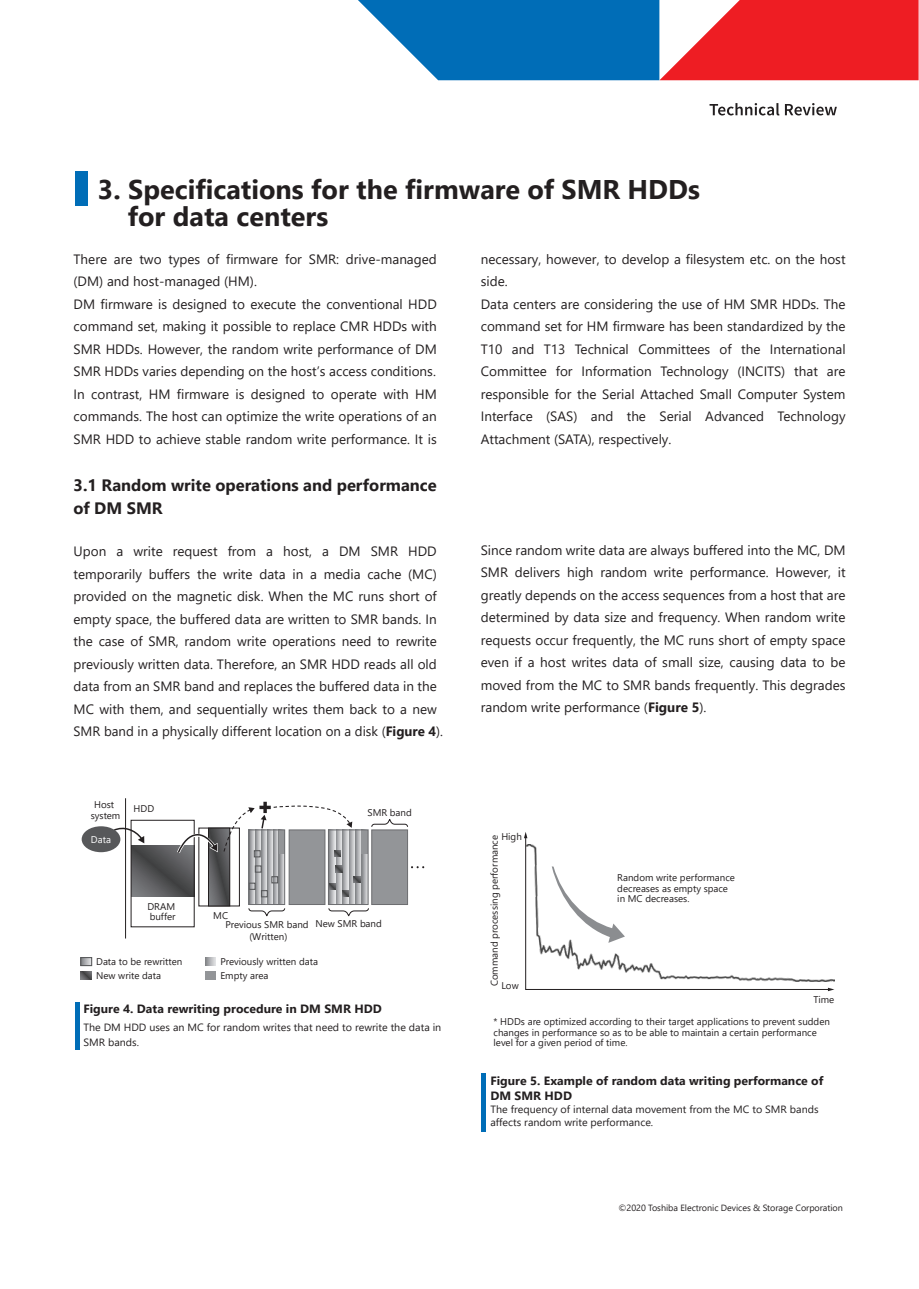
<style>
.page{position:relative;width:919px;height:1289px;background:#fff}
.page>*{position:absolute;margin:0;border:0;box-sizing:border-box;transform-origin:0 0}
.t1{font:700 27px/27px "Segoe UI";color:#231f20}
.t2{font:700 16.5px/22.5px "Segoe UI";color:#231f20}
.t3{font:13.5px/22.5px "Segoe UI";color:#231f20}
.t4{font:700 12px/15px "Segoe UI";color:#231f20}
.t5{font:10.5px/15px "Segoe UI";color:#231f20}
.t6{font:9.75px/10.5px "Segoe UI";color:#231f20}
.t7{font:9.75px "Segoe UI";color:#fff}
.t8{font:9px "Segoe UI";letter-spacing:-.005em;color:#231f20}
.s1{font-weight:700}
</style>
<div class="page">
<svg style="left:358px;top:0;width:560px;height:80px;background:#806287"></svg>
<svg style="left:709px;top:103px;width:127px;height:12px"></svg>
<div style="left:75px;top:1002px;width:5px;height:48px;background:#006db7"></div>
<div style="left:75px;top:171px;width:13px;height:34px;background:#006db7"></div>
<svg style="left:524px;top:832px;width:310px;height:159px"></svg>
<svg style="left:133px;top:845px;width:59px;height:51px;background:#545557"></svg>
<div style="left:289px;top:829px;width:36px;height:75px;background:#939598;border:1px solid #6c6d70"></div>
<div style="left:371px;top:829px;width:37px;height:75px;background:#939598;border:1px solid #6c6d70"></div>
<div style="left:198px;top:827px;width:42px;height:79px;border:1px solid #231f20"></div>
<svg style="left:210px;top:856px;width:18px;height:48px"></svg>
<div style="left:208px;top:827px;width:22px;height:79px;border:1px solid #231f20"></div>
<div style="left:131px;top:820px;width:63px;height:107px;border:1px solid #231f20"></div>
<svg style="left:273px;top:831px;width:6px;height:71px"></svg>
<svg style="left:279px;top:853px;width:4px;height:49px"></svg>
<svg style="left:267px;top:831px;width:6px;height:71px"></svg>
<svg style="left:261px;top:831px;width:6px;height:71px"></svg>
<svg style="left:255px;top:857px;width:6px;height:45px"></svg>
<svg style="left:250px;top:856px;width:5px;height:46px"></svg>
<div style="left:279px;top:830px;width:6px;height:23px;background:#939598"></div>
<div style="left:254px;top:850px;width:7px;height:7px;border:1px solid #57585a"></div>
<div style="left:255px;top:865px;width:7px;height:7px;border:1px solid #57585a"></div>
<div style="left:249px;top:882px;width:6px;height:7px;border:1px solid #57585a"></div>
<div style="left:271px;top:876px;width:7px;height:7px;border:1px solid #57585a"></div>
<div style="left:261px;top:890px;width:7px;height:7px;border:1px solid #57585a"></div>
<div style="left:248px;top:829px;width:37px;height:75px;border:1px solid #6c6d70"></div>
<svg style="left:355px;top:831px;width:6px;height:71px"></svg>
<svg style="left:361px;top:853px;width:5px;height:49px"></svg>
<svg style="left:348px;top:831px;width:7px;height:71px"></svg>
<svg style="left:341px;top:831px;width:7px;height:71px"></svg>
<svg style="left:335px;top:831px;width:6px;height:71px"></svg>
<svg style="left:330px;top:831px;width:5px;height:71px"></svg>
<div style="left:361px;top:830px;width:7px;height:23px;background:#939598"></div>
<svg style="left:334px;top:850px;width:7px;height:6px"></svg>
<svg style="left:335px;top:866px;width:7px;height:6px"></svg>
<svg style="left:330px;top:883px;width:5px;height:6px"></svg>
<svg style="left:354px;top:876px;width:6px;height:6px"></svg>
<svg style="left:342px;top:890px;width:7px;height:6px"></svg>
<div style="left:328px;top:829px;width:40px;height:75px;border:1px solid #6c6d70"></div>
<svg style="left:248px;top:908px;width:37px;height:8px"></svg>
<svg style="left:328px;top:908px;width:41px;height:8px"></svg>
<svg style="left:371px;top:819px;width:37px;height:8px"></svg>
<svg style="left:259px;top:805px;width:12px;height:4px"></svg>
<svg style="left:263px;top:801px;width:4px;height:12px"></svg>
<svg style="left:112px;top:825px;width:32px;height:18px"></svg>
<svg style="left:273px;top:805px;width:79px;height:22px"></svg>
<svg style="left:174px;top:807px;width:92px;height:49px"></svg>
<svg style="left:411px;top:866px;width:13px;height:2px"></svg>
<hr style="left:125px;top:798px;width:1px;height:140px;background:#231f20">
<svg style="left:81px;top:971px;width:11px;height:8px"></svg>
<svg style="left:205px;top:957px;width:11px;height:8px"></svg>
<div style="left:205px;top:971px;width:11px;height:8px;background:#939598"></div>
<div style="left:82px;top:826px;width:38px;height:26px;background:#57585a;border-radius:50%"></div>
<svg style="left:82px;top:959px;width:8px;height:5px"></svg>
<div style="left:80px;top:957px;width:12px;height:9px;border:1px solid #57585a"></div>
<div style="left:481px;top:1073px;width:5px;height:59px;background:#006db7"></div>
<h1 class="t1" style="left:128px;top:174px;width:573px;text-indent:-30px">3. Specifications for the firmware of SMR HDDs for data centers</h1>
<p class="t3" style="left:74px;top:246px;width:365px">There are two types of firmware for SMR: drive-managed (DM) and host-managed (HM).<br>DM firmware is designed to execute the conventional HDD command set, making it possible to replace CMR HDDs with SMR HDDs. However, the random write performance of DM SMR HDDs varies depending on the host’s access conditions.<br>In contrast, HM firmware is designed to operate with HM commands. The host can optimize the write operations of an SMR HDD to achieve stable random write performance. It is</p>
<p class="t3" style="left:480px;top:246px;width:366px">necessary, however, to develop a filesystem etc. on the host side.<br>Data centers are considering the use of HM SMR HDDs. The command set for HM firmware has been standardized by the T10 and T13 Technical Committees of the International Committee for Information Technology (INCITS) that are responsible for the Serial Attached Small Computer System Interface (SAS) and the Serial Advanced Technology Attachment (SATA), respectively.</p>
<p class="t2" style="left:74px;top:473px;width:365px">3.1 Random write operations and performance of DM SMR</p>
<p class="t3" style="left:74px;top:539px;width:371px">Upon a write request from a host, a DM SMR HDD temporarily buffers the write data in a media cache (MC) provided on the magnetic disk. When the MC runs short of empty space, the buffered data are written to SMR bands. In the case of SMR, random write operations need to rewrite previously written data. Therefore, an SMR HDD reads all old data from an SMR band and replaces the buffered data in the MC with them, and sequentially writes them back to a new SMR band in a physically different location on a disk (<span class="s1">Figure 4</span>).</p>
<p class="t6" style="left:91px;top:798px;width:31px;text-align:center">Host system</p>
<p class="t6" style="left:133px;top:802px;width:22px">HDD</p>
<p class="t7" style="left:91px;top:830px;width:22px">Data</p>
<p class="t6" style="left:367px;top:806px;width:46px">SMR band</p>
<p class="t6" style="left:147px;top:900px;width:30px">DRAM buffer</p>
<p class="t6" style="left:225px;top:909px;width:85px;line-height:9.4px;text-indent:-12px">MC<br>Previous SMR band</p>
<p class="t6" style="left:249px;top:930px;width:39px">(Written)</p>
<p class="t6" style="left:315px;top:917px;width:68px">New SMR band</p>
<p class="t6" style="left:96px;top:954px;width:88px;line-height:13.5px">Data to be rewritten<br>New write data</p>
<p class="t6" style="left:220px;top:954px;width:99px;line-height:13.5px">Previously written data<br>Empty area</p>
<p class="t4" style="left:83px;top:1000px;width:300px">Figure 4. Data rewriting procedure in DM SMR HDD</p>
<p class="t5" style="left:83px;top:1018px;width:359px">The DM HDD uses an MC for random writes that need to rewrite the data in<br>SMR bands.</p>
<p class="t3" style="left:480px;top:537px;width:366px;text-align:justify">Since random write data are always buffered into the MC, DM SMR delivers high random write performance. However, it greatly depends on the access sequences from a host that are determined by data size and frequency. When random write requests occur frequently, the MC runs short of empty space even if a host writes data of small size, causing data to be moved from the MC to SMR bands frequently. This degrades random write performance (<span class="s1">Figure 5</span>).</p>
<p class="t6" style="left:488px;top:986px;width:153px;rotate:-90deg">Command processing performance</p>
<p class="t6" style="left:501px;top:830px;width:22px">High</p>
<p class="t6" style="left:501px;top:979px;width:19px">Low</p>
<p class="t6" style="left:617px;top:871px;width:119px">Random write performance decreases as empty space in MC decreases.</p>
<p class="t6" style="left:813px;top:993px;width:22px">Time</p>
<p class="t6" style="left:493px;top:1015px;width:338px">* HDDs are optimized according to their target applications to prevent sudden changes in performance so as to be able to maintain a certain performance level for a given period of time.</p>
<p class="t4" style="left:490px;top:1071px;width:334px">Figure 5. Example of random data writing performance of<br>DM SMR HDD</p>
<p class="t5" style="left:490px;top:1102px;width:329px;line-height:13px">The frequency of internal data movement from the MC to SMR bands affects random write performance.</p>
<p class="t8" style="left:618px;top:1199px;width:226px">©2020 Toshiba Electronic Devices &amp; Storage Corporation</p>
</div>
